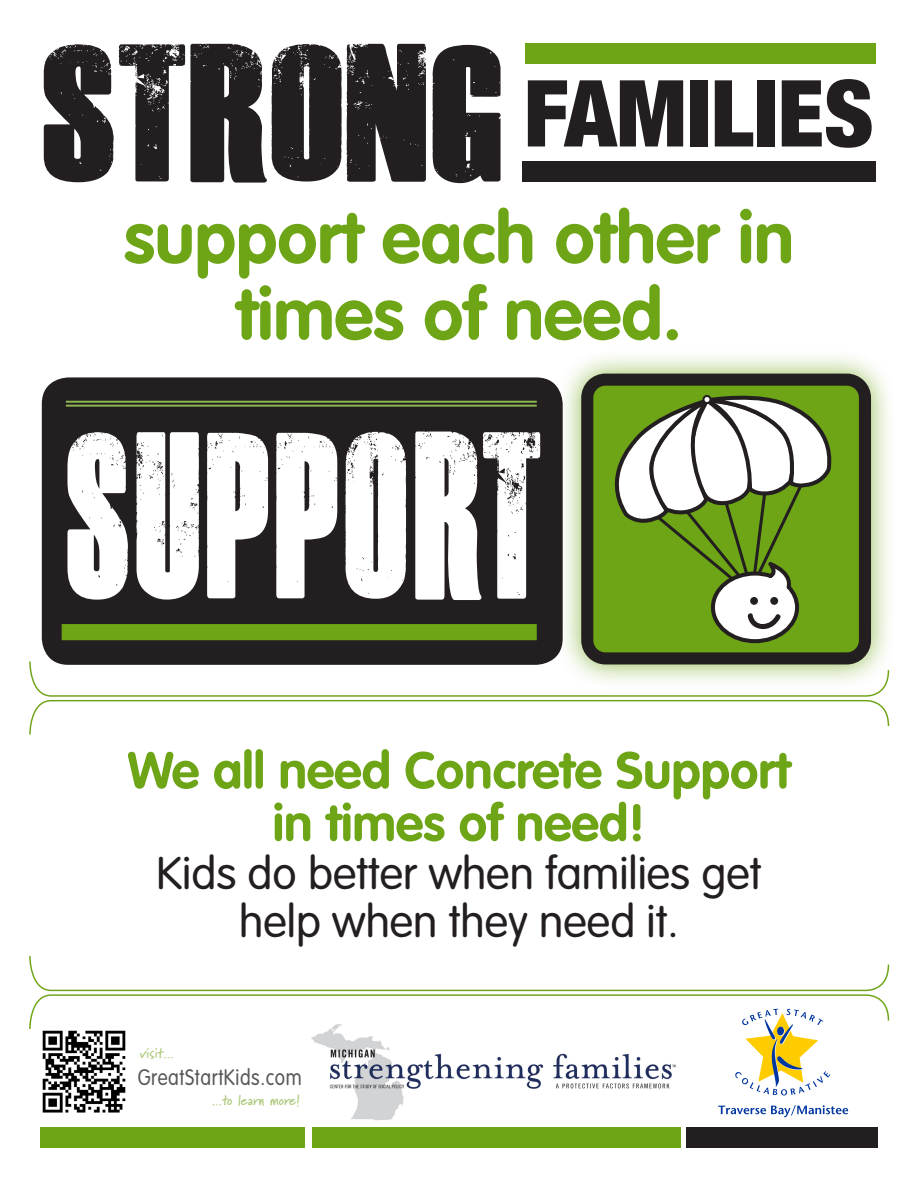
<style>
.page{position:relative;width:918px;height:1188px;background:#fff}
.page>*{position:absolute;margin:0;border:0;box-sizing:border-box;transform-origin:0 0}
.t1{font:135.3px "Dead Kansas";letter-spacing:-.01em;color:#231f20}
.t2{font:900 condensed 92.55px "Helvetica Neue";color:#231f20}
.t3{font:700 72px/76.5px "VAG Rounded";color:#6ea516;text-align:center}
.t4{font:700 51px/52.5px "VAG Rounded";color:#6ea516;text-align:center}
.t5{font:300 45px/48px "VAG Rounded";color:#231f20;text-align:center}
.t6{font:300 22.05px "VAG Rounded";letter-spacing:.03em;color:#57585a;scale:.87 1}
.t7{font:700 14.1px "Marydale";color:#acc87a}
</style>
<div class="page">
<svg style="left:29px;top:660px;width:861px;height:75px"></svg>
<div style="left:525px;top:43px;width:350px;height:21px;background:#6ea516"></div>
<div style="left:522px;top:161px;width:353px;height:21px;background:#231f20"></div>
<div style="left:556px;top:348px;width:340px;height:342px;background:#6ea516;opacity:.75"></div>
<svg style="left:581px;top:374px;width:290px;height:290px;background:#49601f"></svg>
<svg style="left:601px;top:391px;width:234px;height:254px"></svg>
<div style="left:42px;top:377px;width:521px;height:288px;background:#231f20;border-radius:26px"></div>
<hr style="left:66px;top:401px;width:471px;height:2px;background:#8fb850">
<hr style="left:66px;top:405px;width:471px;height:2px;background:#8fb850">
<div style="left:62px;top:624px;width:475px;height:16px;background:#6ea516"></div>
<svg style="left:67px;top:432px;width:473px;height:168px;fill:#fff"></svg>
<img style="left:351px;top:1096px;width:53px;height:25px">
<svg style="left:718px;top:1105px;width:130px;height:12px"></svg>
<svg style="left:29px;top:955px;width:861px;height:141px"></svg>
<div style="left:40px;top:1127px;width:265px;height:21px;background:#6ea516"></div>
<div style="left:686px;top:1127px;width:192px;height:21px;background:#231f20"></div>
<img style="left:38px;top:1025px;width:92px;height:88px">
<div style="left:312px;top:1127px;width:368px;height:21px;background:#6ea516"></div>
<p class="t1" style="left:42px;top:44px;width:466px">STRONG</p>
<p class="t2" style="left:524px;top:57px;width:351px">FAMILIES</p>
<p class="t3" style="left:124px;top:202px;width:671px">support each other in times of need.</p>
<p class="t4" style="left:128px;top:746px;width:664px">We all need Concrete Support in times of need!</p>
<p class="t5" style="left:156px;top:851px;width:607px">Kids do better when families get help when they need it.</p>
<p class="t7" style="left:140px;top:1045px;width:36px">visit…</p>
<p class="t6" style="left:138px;top:1065px;width:190px">GreatStartKids.com</p>
<p class="t7" style="left:212px;top:1092px;width:90px">…to learn more!</p>
</div>
